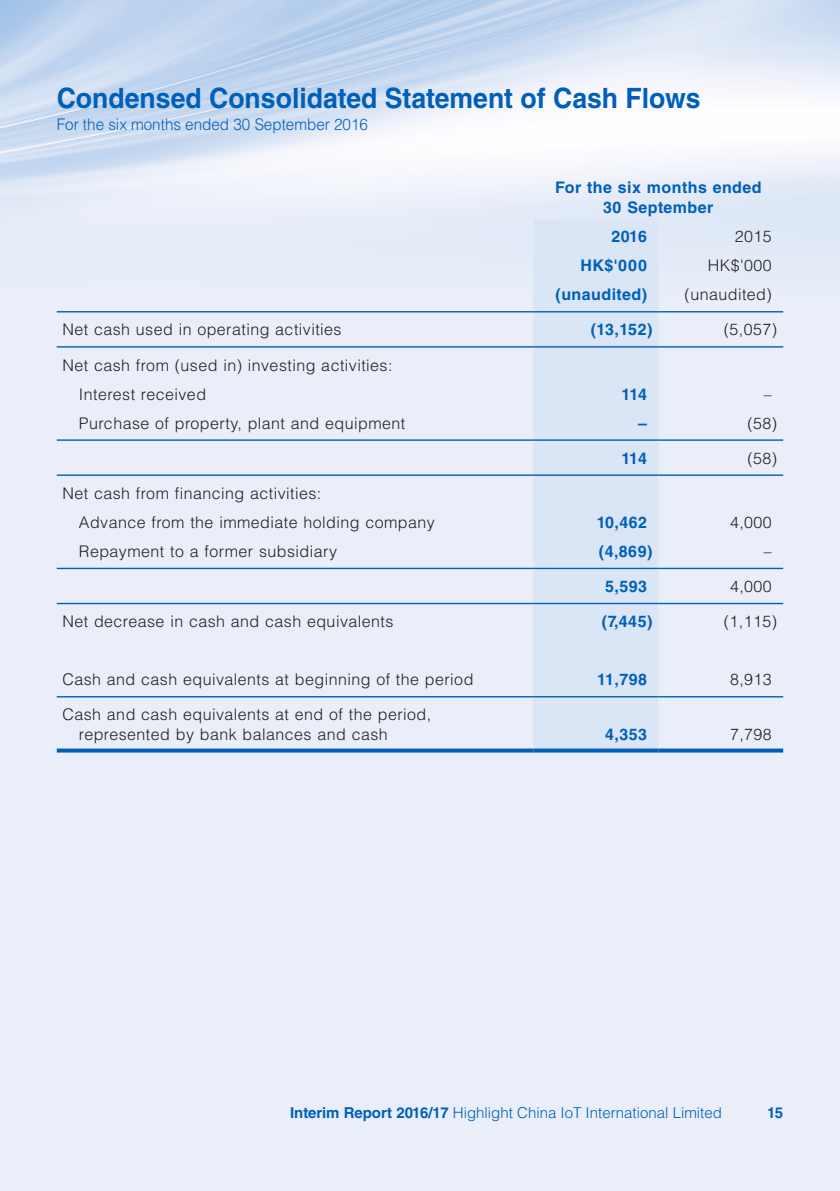
<style>
.page{position:relative;width:840px;height:1191px;background:#fff}
.page>*{position:absolute;margin:0;border:0;box-sizing:border-box;transform-origin:0 0}
.t1{font:700 28px "Helvetica LT Std";color:#005fb9;scale:.95 1}
.t2{font:300 16px/29px "Helvetica LT Std";letter-spacing:.03em;color:#231f20}
.t3{font:700 16px/20px "Helvetica LT Std";letter-spacing:.03em;color:#005fb9;text-align:center}
.t4{font:300 16px "Helvetica LT Std";color:#005fb9;scale:.95 1}
.t5{font:300 15px "Helvetica LT Std";color:#005fb9}
.t6{font:700 15px "Helvetica LT Std";color:#005fb9}
.s1{font-weight:700}
</style>
<div class="page">
<img style="left:0;top:0;width:839px;height:1191px">
<div style="left:533px;top:219px;width:125px;height:529px;background:#dae5f5"></div>
<hr style="left:57px;top:311px;width:476px;height:1px;background:#005fb9">
<hr style="left:533px;top:311px;width:125px;height:1px;background:#005fb9">
<hr style="left:658px;top:311px;width:124px;height:1px;background:#005fb9">
<hr style="left:57px;top:346px;width:476px;height:1px;background:#005fb9">
<hr style="left:533px;top:346px;width:125px;height:1px;background:#005fb9">
<hr style="left:658px;top:346px;width:124px;height:1px;background:#005fb9">
<hr style="left:57px;top:439px;width:476px;height:2px;background:#005fb9">
<hr style="left:533px;top:439px;width:125px;height:2px;background:#005fb9">
<hr style="left:658px;top:439px;width:124px;height:2px;background:#005fb9">
<hr style="left:57px;top:474px;width:476px;height:2px;background:#005fb9">
<hr style="left:533px;top:474px;width:125px;height:2px;background:#005fb9">
<hr style="left:658px;top:474px;width:124px;height:2px;background:#005fb9">
<hr style="left:57px;top:568px;width:476px;height:1px;background:#005fb9">
<hr style="left:533px;top:568px;width:125px;height:1px;background:#005fb9">
<hr style="left:658px;top:568px;width:124px;height:1px;background:#005fb9">
<hr style="left:57px;top:603px;width:476px;height:1px;background:#005fb9">
<hr style="left:533px;top:603px;width:125px;height:1px;background:#005fb9">
<hr style="left:658px;top:603px;width:124px;height:1px;background:#005fb9">
<hr style="left:57px;top:696px;width:476px;height:1px;background:#005fb9">
<hr style="left:533px;top:696px;width:125px;height:1px;background:#005fb9">
<hr style="left:658px;top:696px;width:124px;height:1px;background:#005fb9">
<svg style="left:57px;top:748px;width:476px;height:4px;background:#2073c1"></svg>
<svg style="left:533px;top:748px;width:125px;height:4px"></svg>
<svg style="left:658px;top:748px;width:124px;height:4px"></svg>
<h1 class="t1" style="left:57px;top:81px;width:679px">Condensed Consolidated Statement of Cash Flows</h1>
<p class="t4" style="left:57px;top:115px;width:329px">For the six months ended 30 September 2016</p>
<p class="t3" style="left:555px;top:177px;width:208px">For the six months ended<br>30 September</p>
<p class="t3" style="left:611px;top:226px;width:37px">2016</p>
<p class="t2" style="left:734px;top:222px;width:38px">2015</p>
<p class="t3" style="left:580px;top:255px;width:68px">HK$'000</p>
<p class="t2" style="left:707px;top:251px;width:66px">HK$'000</p>
<p class="t3" style="left:555px;top:284px;width:93px">(unaudited)</p>
<p class="t2" style="left:684px;top:280px;width:89px">(unaudited)</p>
<p class="t2" style="left:62px;top:315px;width:280px">Net cash used in operating activities</p>
<p class="t3" style="left:590px;top:319px;width:63px">(13,152)</p>
<p class="t2" style="left:723px;top:315px;width:55px">(5,057)</p>
<p class="t2" style="left:79px;top:350px;width:315px;text-indent:-16px">Net cash from (used in) investing activities:<br>Interest received</p>
<p class="t3" style="left:621px;top:384px;width:27px">114</p>
<p class="t2" style="left:763px;top:379px;width:9px">–</p>
<p class="t2" style="left:79px;top:408px;width:328px">Purchase of property, plant and equipment</p>
<p class="t3" style="left:637px;top:413px;width:10px">–</p>
<p class="t2" style="left:747px;top:408px;width:31px">(58)</p>
<p class="t3" style="left:621px;top:448px;width:27px">114</p>
<p class="t2" style="left:747px;top:443px;width:31px">(58)</p>
<p class="t2" style="left:79px;top:478px;width:357px;text-indent:-16px">Net cash from financing activities:<br>Advance from the immediate holding company</p>
<p class="t3" style="left:596px;top:512px;width:52px">10,462</p>
<p class="t2" style="left:729px;top:507px;width:43px">4,000</p>
<p class="t2" style="left:79px;top:536px;width:260px">Repayment to a former subsidiary</p>
<p class="t3" style="left:598px;top:541px;width:55px">(4,869)</p>
<p class="t2" style="left:763px;top:536px;width:9px">–</p>
<p class="t3" style="left:604px;top:576px;width:43px">5,593</p>
<p class="t2" style="left:729px;top:572px;width:43px">4,000</p>
<p class="t2" style="left:62px;top:607px;width:332px">Net decrease in cash and cash equivalents</p>
<p class="t3" style="left:601px;top:611px;width:52px">(7,445)</p>
<p class="t2" style="left:723px;top:607px;width:55px">(1,115)</p>
<p class="t2" style="left:62px;top:665px;width:412px">Cash and cash equivalents at beginning of the period</p>
<p class="t3" style="left:597px;top:669px;width:51px">11,798</p>
<p class="t2" style="left:729px;top:665px;width:43px">8,913</p>
<p class="t2" style="left:79px;top:704px;width:353px;line-height:20px;text-indent:-16px">Cash and cash equivalents at end of the period, represented by bank balances and cash</p>
<p class="t3" style="left:604px;top:724px;width:43px">4,353</p>
<p class="t2" style="left:729px;top:720px;width:43px">7,798</p>
<p class="t5" style="left:290px;top:1103px;width:433px"><span class="s1">Interim Report 2016/17</span> Highlight China IoT International Limited</p>
<p class="t6" style="left:766px;top:1104px;width:18px">15</p>
</div>
